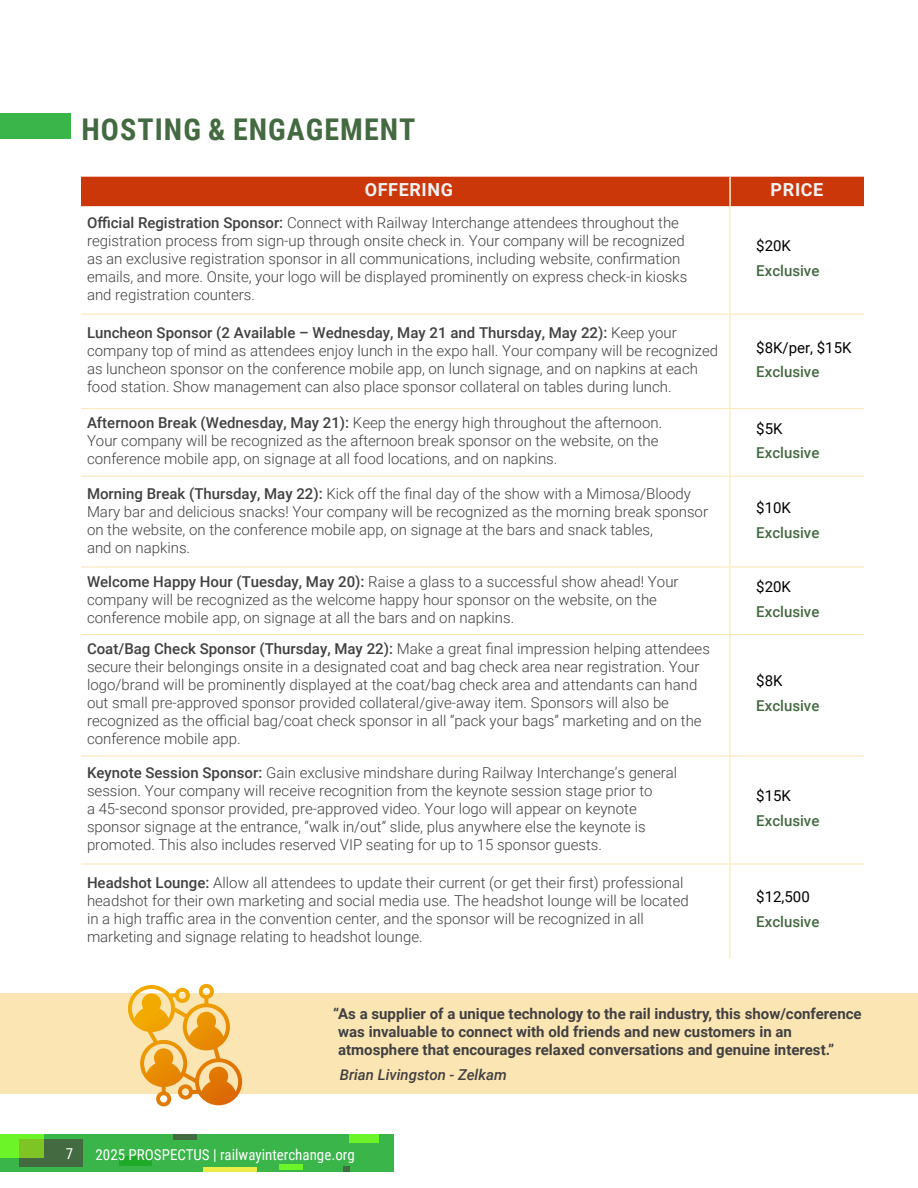
<style>
.page{position:relative;width:918px;height:1188px;background:#fff}
.page>*{position:absolute;margin:0;border:0;box-sizing:border-box;transform-origin:0 0}
.t1{font:700 30px "Roboto Condensed";letter-spacing:.035em;color:#446a42}
.t2{font:700 18px "Roboto";letter-spacing:.035em;color:#f3f2f3}
.t3{font:300 15px/18px "Roboto";color:#414042}
.t4{font:700 15px/18px "Roboto";color:#414042}
.t5{font:500 15px "Roboto";color:#446a42}
.t6{font:15px "Roboto";color:#000}
.t7{font:15px "Roboto Condensed";color:#fff}
.t8{font:italic 500 15px "Roboto";color:#414042}
.s1{font-weight:500}
</style>
<div class="page">
<div style="left:0;top:1134px;width:393px;height:38px;background:#3ab54a"></div>
<div style="left:19px;top:1139px;width:64px;height:28px;background:#446a42"></div>
<svg style="left:0;top:1134px;width:43px;height:24px"></svg>
<div style="left:349px;top:1134px;width:29px;height:9px;background:#6cf428"></div>
<div style="left:119px;top:1156px;width:33px;height:9px;background:#1ea926"></div>
<div style="left:279px;top:1164px;width:24px;height:6px;background:#6cf428"></div>
<div style="left:173px;top:1134px;width:24px;height:6px;background:#446a42"></div>
<svg style="left:344px;top:1166px;width:6px;height:6px"></svg>
<div style="left:203px;top:1167px;width:54px;height:5px;background:#eeec46"></div>
<div style="left:81px;top:177px;width:783px;height:29px;background:#cb3709"></div>
<hr style="left:729px;top:177px;width:2px;height:29px;background:#fceecc">
<hr style="left:729px;top:206px;width:2px;height:108px;background:#fceecc">
<hr style="left:729px;top:315px;width:2px;height:93px;background:#fceecc">
<hr style="left:729px;top:409px;width:2px;height:67px;background:#fceecc">
<hr style="left:729px;top:477px;width:2px;height:90px;background:#fceecc">
<hr style="left:729px;top:567px;width:2px;height:67px;background:#fceecc">
<hr style="left:729px;top:635px;width:2px;height:121px;background:#fceecc">
<hr style="left:729px;top:756px;width:2px;height:108px;background:#fceecc">
<hr style="left:729px;top:864px;width:2px;height:94px;background:#fceecc">
<hr style="left:730px;top:314px;width:134px;height:1px;background:#fbe5b3">
<hr style="left:730px;top:408px;width:134px;height:1px;background:#fbe5b3">
<hr style="left:730px;top:476px;width:134px;height:1px;background:#fbe5b3">
<hr style="left:730px;top:567px;width:134px;height:1px;background:#fbe5b3">
<hr style="left:730px;top:634px;width:134px;height:1px;background:#fbe5b3">
<hr style="left:730px;top:756px;width:134px;height:1px;background:#fbe5b3">
<hr style="left:730px;top:864px;width:134px;height:1px;background:#fbe5b3">
<hr style="left:81px;top:314px;width:649px;height:1px;background:#fbe5b3">
<hr style="left:81px;top:408px;width:649px;height:1px;background:#fbe5b3">
<hr style="left:81px;top:476px;width:649px;height:1px;background:#fbe5b3">
<hr style="left:81px;top:567px;width:649px;height:1px;background:#fbe5b3">
<hr style="left:81px;top:634px;width:649px;height:1px;background:#fbe5b3">
<hr style="left:81px;top:756px;width:649px;height:1px;background:#fbe5b3">
<hr style="left:81px;top:864px;width:649px;height:1px;background:#fbe5b3">
<div style="left:0;top:994px;width:918px;height:100px;background:#fbe5b3"></div>
<svg style="left:128px;top:984px;width:114px;height:122px"></svg>
<div style="left:0;top:114px;width:70px;height:25px;background:#3ab54a"></div>
<h1 class="t1" style="left:82px;top:108px;width:336px">HOSTING &amp; ENGAGEMENT</h1>
<p class="t2" style="left:365px;top:177px;width:90px">OFFERING</p>
<p class="t2" style="left:771px;top:177px;width:54px">PRICE</p>
<p class="t3" style="left:87px;top:213px;width:602px"><span class="s1">Official Registration Sponsor:</span> Connect with Railway Interchange attendees throughout the registration process from sign-up through onsite check in. Your company will be recognized as an exclusive registration sponsor in all communications, including website, confirmation emails, and more. Onsite, your logo will be displayed prominently on express check-in kiosks and registration counters.</p>
<p class="t6" style="left:756px;top:236px;width:36px">$20K</p>
<p class="t5" style="left:756px;top:260px;width:65px">Exclusive</p>
<p class="t3" style="left:87px;top:324px;width:633px"><span class="s1">Luncheon Sponsor (2 Available – Wednesday, May 21 and Thursday, May 22):</span> Keep your company top of mind as attendees enjoy lunch in the expo hall. Your company will be recognized as luncheon sponsor on the conference mobile app, on lunch signage, and on napkins at each food station. Show management can also place sponsor collateral on tables during lunch.</p>
<p class="t6" style="left:756px;top:337px;width:97px">$8K/per, $15K</p>
<p class="t5" style="left:756px;top:362px;width:65px">Exclusive</p>
<p class="t3" style="left:87px;top:414px;width:577px"><span class="s1">Afternoon Break (Wednesday, May 21):</span> Keep the energy high throughout the afternoon.<br>Your company will be recognized as the afternoon break sponsor on the website, on the conference mobile app, on signage at all food locations, and on napkins.</p>
<p class="t6" style="left:756px;top:418px;width:28px">$5K</p>
<p class="t5" style="left:756px;top:443px;width:65px">Exclusive</p>
<p class="t3" style="left:87px;top:484px;width:623px"><span class="s1">Morning Break (Thursday, May 22):</span> Kick off the final day of the show with a Mimosa/Bloody Mary bar and delicious snacks! Your company will be recognized as the morning break sponsor on the website, on the conference mobile app, on signage at the bars and snack tables,<br>and on napkins.</p>
<p class="t6" style="left:756px;top:497px;width:36px">$10K</p>
<p class="t5" style="left:756px;top:522px;width:65px">Exclusive</p>
<p class="t3" style="left:87px;top:572px;width:593px"><span class="s1">Welcome Happy Hour (Tuesday, May 20):</span> Raise a glass to a successful show ahead! Your company will be recognized as the welcome happy hour sponsor on the website, on the conference mobile app, on signage at all the bars and on napkins.</p>
<p class="t6" style="left:756px;top:576px;width:36px">$20K</p>
<p class="t5" style="left:756px;top:601px;width:65px">Exclusive</p>
<p class="t3" style="left:87px;top:639px;width:625px"><span class="s1">Coat/Bag Check Sponsor (Thursday, May 22):</span> Make a great final impression helping attendees secure their belongings onsite in a designated coat and bag check area near registration. Your logo/brand will be prominently displayed at the coat/bag check area and attendants can hand out small pre-approved sponsor provided collateral/give-away item. Sponsors will also be recognized as the official bag/coat check sponsor in all “pack your bags” marketing and on the conference mobile app.</p>
<p class="t3" style="left:87px;top:763px;width:592px"><span class="s1">Keynote Session Sponsor:</span> Gain exclusive mindshare during Railway Interchange’s general session. Your company will receive recognition from the keynote session stage prior to<br>a 45-second sponsor provided, pre-approved video. Your logo will appear on keynote sponsor signage at the entrance, “walk in/out” slide, plus anywhere else the keynote is promoted. This also includes reserved VIP seating for up to 15 sponsor guests.</p>
<p class="t3" style="left:87px;top:873px;width:603px"><span class="s1">Headshot Lounge:</span> Allow all attendees to update their current (or get their first) professional headshot for their own marketing and social media use. The headshot lounge will be located in a high traffic area in the convention center, and the sponsor will be recognized in all marketing and signage relating to headshot lounge.</p>
<p class="t6" style="left:756px;top:671px;width:28px">$8K</p>
<p class="t5" style="left:756px;top:695px;width:65px">Exclusive</p>
<p class="t6" style="left:756px;top:785px;width:36px">$15K</p>
<p class="t5" style="left:756px;top:810px;width:65px">Exclusive</p>
<p class="t6" style="left:756px;top:887px;width:55px">$12,500</p>
<p class="t5" style="left:756px;top:911px;width:65px">Exclusive</p>
<p class="t4" style="left:338px;top:1004px;width:525px;text-indent:-5px">“As a supplier of a unique technology to the rail industry, this show/conference was invaluable to connect with old friends and new customers in an atmosphere that encourages relaxed conversations and genuine interest.”</p>
<p class="t8" style="left:340px;top:1064px;width:169px">Brian Livingston - Zelkam</p>
<p class="t7" style="left:66px;top:1143px;width:9px">7</p>
<p class="t7" style="left:96px;top:1144px;width:261px">2025 PROSPECTUS | railwayinterchange.org</p>
</div>
